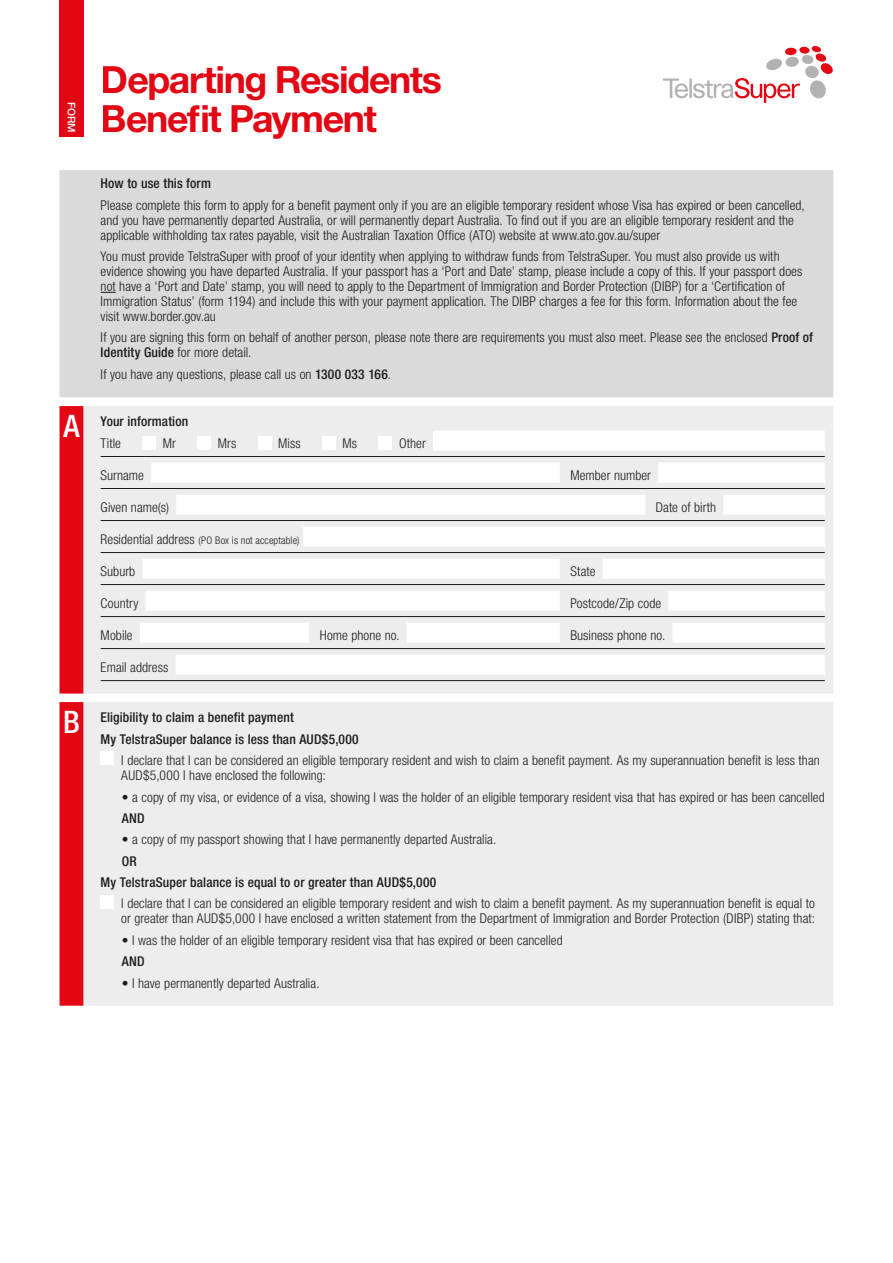
<style>
.page{position:relative;width:893px;height:1263px;background:#fff}
.page>*{position:absolute;margin:0;border:0;box-sizing:border-box;transform-origin:0 0}
.t1{font:700 37.5px/39px "Helvetica Neue LT Std";letter-spacing:-.035em;color:#e30613}
.LETTERS{font:500 condensed 31.05px "Helvetica Neue LT Std";color:#fff}
.BODY{font:300 condensed 13.5px/15px "Helvetica Neue LT Std";letter-spacing:.005em;color:#1d1d1b}
.BODY-2{font:500 condensed 13.5px "Helvetica Neue LT Std";letter-spacing:.01em;color:#1d1d1b}
.Form_Table{font:300 condensed 13.5px "Helvetica Neue LT Std";letter-spacing:.005em;color:#1d1d1b}
.Section_Heading_Blac{font:500 condensed 13.5px "Helvetica Neue LT Std";letter-spacing:.01em;color:#1d1d1b}
.Form_Table-2{font:300 condensed 10.5px "Helvetica Neue LT Std";letter-spacing:.015em;color:#1d1d1b}
.t2{font:500 10.5px "Helvetica Neue LT Std";color:#fff}
.s1{font-weight:500}
.s2{font-size:13.5px}
</style>
<div class="page">
<div style="left:60px;top:170px;width:773px;height:228px;background:#dadada"></div>
<div style="left:60px;top:406px;width:24px;height:600px;background:#e30613"></div>
<div style="left:84px;top:406px;width:749px;height:600px;background:#ededed"></div>
<svg style="left:101px;top:292px;width:15px;height:1px"></svg>
<hr style="left:101px;top:456px;width:724px;height:1px;background:#1d1d1b">
<div style="left:433px;top:431px;width:392px;height:20px;background:#fff"></div>
<hr style="left:101px;top:488px;width:724px;height:1px;background:#1d1d1b">
<div style="left:151px;top:463px;width:409px;height:20px;background:#fff"></div>
<div style="left:658px;top:463px;width:167px;height:20px;background:#fff"></div>
<hr style="left:101px;top:520px;width:724px;height:1px;background:#1d1d1b">
<div style="left:176px;top:495px;width:469px;height:20px;background:#fff"></div>
<div style="left:723px;top:495px;width:102px;height:20px;background:#fff"></div>
<hr style="left:101px;top:552px;width:724px;height:1px;background:#1d1d1b">
<div style="left:303px;top:527px;width:522px;height:20px;background:#fff"></div>
<hr style="left:101px;top:584px;width:724px;height:1px;background:#1d1d1b">
<div style="left:142px;top:559px;width:418px;height:20px;background:#fff"></div>
<div style="left:603px;top:559px;width:222px;height:20px;background:#fff"></div>
<hr style="left:101px;top:616px;width:724px;height:1px;background:#1d1d1b">
<div style="left:146px;top:591px;width:414px;height:20px;background:#fff"></div>
<div style="left:668px;top:591px;width:157px;height:20px;background:#fff"></div>
<hr style="left:101px;top:648px;width:724px;height:1px;background:#1d1d1b">
<div style="left:140px;top:623px;width:169px;height:20px;background:#fff"></div>
<div style="left:407px;top:623px;width:153px;height:20px;background:#fff"></div>
<div style="left:672px;top:623px;width:153px;height:20px;background:#fff"></div>
<hr style="left:101px;top:680px;width:724px;height:1px;background:#1d1d1b">
<div style="left:176px;top:655px;width:649px;height:20px;background:#fff"></div>
<div style="left:142px;top:436px;width:14px;height:14px;background:#fff"></div>
<div style="left:197px;top:436px;width:14px;height:14px;background:#fff"></div>
<div style="left:258px;top:436px;width:13px;height:14px;background:#fff"></div>
<div style="left:322px;top:436px;width:14px;height:14px;background:#fff"></div>
<div style="left:379px;top:436px;width:13px;height:14px;background:#fff"></div>
<div style="left:101px;top:751px;width:13px;height:14px;background:#fff"></div>
<div style="left:101px;top:895px;width:13px;height:13px;background:#fff"></div>
<div style="left:60px;top:0;width:24px;height:136px;background:#e30613"></div>
<svg style="left:663px;top:46px;width:170px;height:57px"></svg>
<p class="t2" style="left:78px;top:102px;width:32px;rotate:90deg">FORM</p>
<h1 class="t1" style="left:101px;top:59px;width:343px">Departing Residents<br>Benefit Payment</h1>
<p class="BODY-2" style="left:101px;top:175px;width:112px">How to use this form</p>
<p class="BODY" style="left:101px;top:197px;width:706px">Please complete this form to apply for a benefit payment only if you are an eligible temporary resident whose Visa has expired or been cancelled, and you have permanently departed Australia, or will permanently depart Australia. To find out if you are an eligible temporary resident and the applicable withholding tax rates payable, visit the Australian Taxation Office (ATO) website at www.ato.gov.au/super</p>
<p class="BODY" style="left:101px;top:249px;width:703px">You must provide TelstraSuper with proof of your identity when applying to withdraw funds from TelstraSuper. You must also provide us with evidence showing you have departed Australia. If your passport has a ‘Port and Date’ stamp, please include a copy of this. If your passport does not have a ‘Port and Date’ stamp, you will need to apply to the Department of Immigration and Border Protection (DIBP) for a ‘Certification of Immigration Status’ (form 1194) and include this with your payment application. The DIBP charges a fee for this form. Information about the fee visit www.border.gov.au</p>
<p class="BODY" style="left:101px;top:330px;width:714px">If you are signing this form on behalf of another person, please note there are requirements you must also meet. Please see the enclosed <span class="s1">Proof of<br>Identity Guide</span> for more detail.</p>
<p class="BODY" style="left:101px;top:366px;width:292px">If you have any questions, please call us on <span class="s1">1300 033 166</span>.</p>
<p class="LETTERS" style="left:64px;top:407px;width:18px">A</p>
<p class="Section_Heading_Blac" style="left:101px;top:413px;width:89px">Your information</p>
<p class="Form_Table" style="left:101px;top:435px;width:22px">Title</p>
<p class="Form_Table" style="left:163px;top:435px;width:15px">Mr</p>
<p class="Form_Table" style="left:218px;top:435px;width:20px">Mrs</p>
<p class="Form_Table" style="left:278px;top:435px;width:24px">Miss</p>
<p class="Form_Table" style="left:342px;top:435px;width:16px">Ms</p>
<p class="Form_Table" style="left:399px;top:435px;width:28px">Other</p>
<p class="Form_Table" style="left:101px;top:467px;width:45px">Surname</p>
<p class="Form_Table" style="left:570px;top:467px;width:82px">Member number</p>
<p class="Form_Table" style="left:101px;top:499px;width:70px">Given name(s)</p>
<p class="Form_Table" style="left:656px;top:499px;width:62px">Date of birth</p>
<p class="Form_Table-2" style="left:101px;top:534px;width:200px"><span class="s2">Residential address</span> (PO Box is not acceptable)</p>
<p class="Form_Table" style="left:101px;top:563px;width:36px">Suburb</p>
<p class="Form_Table" style="left:570px;top:563px;width:27px">State</p>
<p class="Form_Table" style="left:101px;top:595px;width:39px">Country</p>
<p class="Form_Table" style="left:570px;top:595px;width:92px">Postcode/Zip code</p>
<p class="Form_Table" style="left:101px;top:627px;width:34px">Mobile</p>
<p class="Form_Table" style="left:320px;top:627px;width:81px">Home phone no.</p>
<p class="Form_Table" style="left:570px;top:627px;width:97px">Business phone no.</p>
<p class="Form_Table" style="left:101px;top:659px;width:69px">Email address</p>
<p class="LETTERS" style="left:63px;top:703px;width:18px">B</p>
<p class="BODY-2" style="left:101px;top:709px;width:195px">Eligibility to claim a benefit payment</p>
<p class="BODY-2" style="left:101px;top:731px;width:260px">My TelstraSuper balance is less than AUD$5,000</p>
<p class="BODY" style="left:121px;top:753px;width:700px">I declare that I can be considered an eligible temporary resident and wish to claim a benefit payment. As my superannuation benefit is less than<br>AUD$5,000 I have enclosed the following:</p>
<p class="BODY" style="left:122px;top:789px;width:704px">• a copy of my visa, or evidence of a visa, showing I was the holder of an eligible temporary resident visa that has expired or has been cancelled</p>
<p class="BODY-2" style="left:122px;top:810px;width:24px">AND</p>
<p class="BODY" style="left:122px;top:832px;width:376px">• a copy of my passport showing that I have permanently departed Australia.</p>
<p class="BODY-2" style="left:122px;top:853px;width:16px">OR</p>
<p class="BODY-2" style="left:101px;top:874px;width:337px">My TelstraSuper balance is equal to or greater than AUD$5,000</p>
<p class="BODY" style="left:121px;top:896px;width:695px">I declare that I can be considered an eligible temporary resident and wish to claim a benefit payment. As my superannuation benefit is equal to or greater than AUD$5,000 I have enclosed a written statement from the Department of Immigration and Border Protection (DIBP) stating that:</p>
<p class="BODY" style="left:122px;top:932px;width:442px">• I was the holder of an eligible temporary resident visa that has expired or been cancelled</p>
<p class="BODY-2" style="left:122px;top:953px;width:24px">AND</p>
<p class="BODY" style="left:122px;top:975px;width:199px">• I have permanently departed Australia.</p>
</div>
